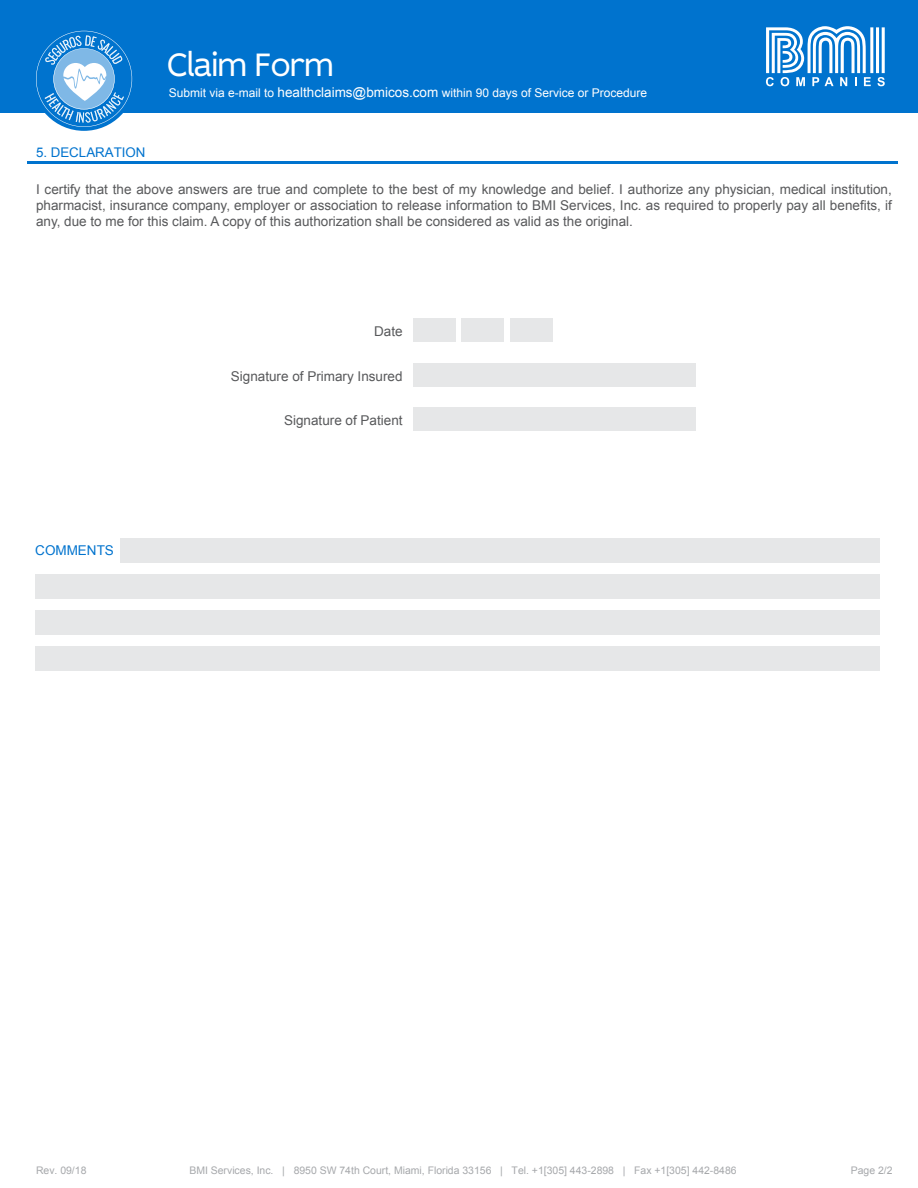
<style>
.page{position:relative;width:918px;height:1188px;background:#fff}
.page>*{position:absolute;margin:0;border:0;box-sizing:border-box;transform-origin:0 0}
.t1{font:34.5px "Idealist Sans";letter-spacing:-.025em;color:#fff;scale:.9 1}
.t2{font:13.5px/16.2px "Arial";color:#58595b;text-align:justify}
.t3{font:13.5px "Arial";color:#0073ce}
.t4{font:13.35px "Arial";color:#0073ce}
.t5{font:12px "Arial";color:#fff}
.t6{font:10.5px "Arial";color:#a6a8ab}
.s1{font-size:13.5px}
</style>
<div class="page">
<div style="left:0;top:0;width:918px;height:112px;background:#0073ce"></div>
<hr style="left:882px;top:27px;width:3px;height:46px;background:#fff">
<hr style="left:876px;top:27px;width:3px;height:46px;background:#fff">
<hr style="left:870px;top:27px;width:3px;height:46px;background:#fff">
<svg style="left:766px;top:26px;width:105px;height:60px"></svg>
<svg style="left:877px;top:77px;width:8px;height:9px"></svg>
<hr style="left:27px;top:161px;width:870px;height:2px;background:#0073ce">
<div style="left:32px;top:27px;width:104px;height:104px;background:#0073ce;border-radius:50%"></div>
<svg style="left:36px;top:31px;width:96px;height:96px"></svg>
<div style="left:413px;top:318px;width:43px;height:24px;background:#e6e7e8"></div>
<div style="left:462px;top:318px;width:42px;height:24px;background:#e6e7e8"></div>
<div style="left:510px;top:318px;width:43px;height:24px;background:#e6e7e8"></div>
<div style="left:413px;top:407px;width:282px;height:24px;background:#e6e7e8"></div>
<div style="left:413px;top:363px;width:282px;height:24px;background:#e6e7e8"></div>
<div style="left:120px;top:538px;width:759px;height:24px;background:#e6e7e8"></div>
<div style="left:35px;top:574px;width:844px;height:24px;background:#e6e7e8"></div>
<div style="left:35px;top:610px;width:845px;height:24px;background:#e6e7e8"></div>
<div style="left:35px;top:646px;width:845px;height:24px;background:#e6e7e8"></div>
<h1 class="t1" style="left:167px;top:41px;width:187px">Claim Form</h1>
<p class="t4" style="left:36px;top:143px;width:111px">5. DECLARATION</p>
<p class="t5" style="left:169px;top:85px;width:480px">Submit via e-mail to <span class="s1">healthclaims@bmicos.com</span> within 90 days of Service or Procedure</p>
<p class="t2" style="left:36px;top:181px;width:857px">I certify that the above answers are true and complete to the best of my knowledge and belief. I authorize any physician, medical institution, pharmacist, insurance company, employer or association to release information to BMI Services, Inc. as required to properly pay all benefits, if any, due to me for this claim. A copy of this authorization shall be considered as valid as the original.</p>
<p class="t2" style="left:374px;top:324px;width:30px">Date</p>
<p class="t2" style="left:231px;top:369px;width:173px">Signature of Primary Insured</p>
<p class="t3" style="left:35px;top:541px;width:80px">COMMENTS</p>
<p class="t2" style="left:284px;top:413px;width:120px">Signature of Patient</p>
<p class="t6" style="left:36px;top:1163px;width:52px">Rev. 09/18</p>
<p class="t6" style="left:189px;top:1163px;width:549px">BMI Services, Inc. | 8950 SW 74th Court, Miami, Florida 33156 | Tel. +1[305] 443-2898 | Fax +1[305] 442-8486</p>
<p class="t6" style="left:851px;top:1163px;width:43px">Page 2/2</p>
</div>
